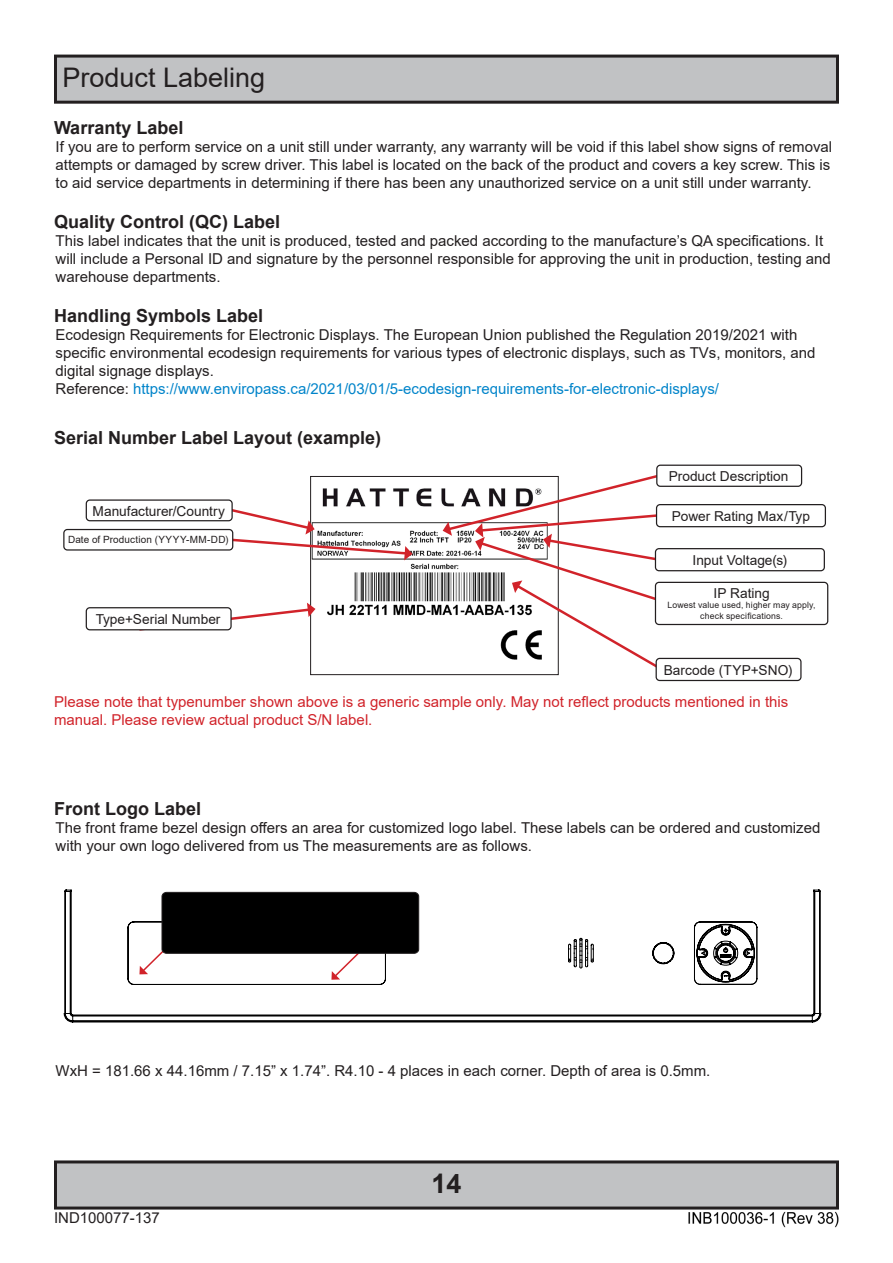
<style>
.page{position:relative;width:893px;height:1263px;background:#fff}
.page>*{position:absolute;margin:0;border:0;box-sizing:border-box;transform-origin:0 0}
.t1{font:27px "Arial";color:#231f20}
.t2{font:700 27px "Arial";color:#231f20}
.THF_Underkapittel_2{font:700 18px "Arial";color:#231f20}
.t3{font:15px/18px "Arial";color:#231f20}
.t4{font:15px/18px "Arial";color:#d1232a}
.t5{font:15px "Arial";color:#0084ca}
.t6{font:13.65px "Arial";color:#231f20}
.t7{font:9.9px "Arial";letter-spacing:.015em;color:#231f20}
.t8{font:8.7px "Arial";letter-spacing:.015em;color:#231f20}
.s1{color:#231f20}
</style>
<div class="page">
<div style="left:56px;top:1162px;width:781px;height:46px;background:#c1c2c4"></div>
<div style="left:54px;top:1160px;width:785px;height:49px;border:3px solid #231f20"></div>
<div style="left:56px;top:56px;width:781px;height:46px;background:#c1c2c4"></div>
<div style="left:54px;top:55px;width:785px;height:49px;border:3px solid #231f20"></div>
<img style="left:644px;top:1209px;width:195px;height:18px">
<img style="left:315px;top:488px;width:128px;height:128px">
<div style="left:310px;top:476px;width:248px;height:199px;border:1px solid #231f20"></div>
<div style="left:86px;top:499px;width:147px;height:22px;border:1px solid #231f20;border-radius:4px"></div>
<div style="left:656px;top:465px;width:146px;height:22px;border:1px solid #231f20;border-radius:4px"></div>
<svg style="left:225px;top:506px;width:187px;height:54px"></svg>
<svg style="left:137px;top:603px;width:178px;height:29px"></svg>
<div style="left:86px;top:608px;width:145px;height:22px;background:#fff;border-radius:4px"></div>
<div style="left:86px;top:607px;width:146px;height:23px;border:1px solid #231f20;border-radius:4px"></div>
<div style="left:656px;top:658px;width:145px;height:23px;border:1px solid #231f20;border-radius:4px"></div>
<svg style="left:63px;top:889px;width:758px;height:134px"></svg>
<div style="left:162px;top:892px;width:257px;height:61px;background:#000;border-radius:4px"></div>
<div style="left:162px;top:892px;width:257px;height:62px;border:1px solid #231f20;border-radius:4px"></div>
<div style="left:655px;top:548px;width:170px;height:23px;border:1px solid #231f20;border-radius:4px"></div>
<div style="left:656px;top:504px;width:170px;height:23px;border:1px solid #231f20;border-radius:4px"></div>
<div style="left:64px;top:529px;width:169px;height:21px;background:#fff;border-radius:4px"></div>
<div style="left:63px;top:529px;width:170px;height:22px;border:1px solid #231f20;border-radius:4px"></div>
<svg style="left:443px;top:472px;width:227px;height:200px"></svg>
<div style="left:655px;top:582px;width:173px;height:42px;background:#fff;border-radius:4px"></div>
<div style="left:655px;top:582px;width:173px;height:43px;border:1px solid #231f20;border-radius:4px"></div>
<h1 class="t1" style="left:62px;top:59px;width:204px">Product Labeling</h1>
<p class="THF_Underkapittel_2" style="left:54px;top:115px;width:131px">Warranty Label</p>
<p class="t3" style="left:56px;top:138px;width:778px">If you are to perform service on a unit still under warranty, any warranty will be void if this label show signs of removal attempts or damaged by screw driver. This label is located on the back of the product and covers a key screw. This is to aid service departments in determining if there has been any unauthorized service on a unit still under warranty.</p>
<p class="THF_Underkapittel_2" style="left:54px;top:209px;width:228px">Quality Control (QC) Label</p>
<p class="t3" style="left:56px;top:232px;width:777px">This label indicates that the unit is produced, tested and packed according to the manufacture’s QA specifications. It will include a Personal ID and signature by the personnel responsible for approving the unit in production, testing and</p>
<p class="t3" style="left:56px;top:268px;width:167px">warehouse departments.</p>
<p class="THF_Underkapittel_2" style="left:54px;top:302px;width:211px">Handling Symbols Label</p>
<p class="t3" style="left:56px;top:325px;width:743px">Ecodesign Requirements for Electronic Displays. The European Union published the Regulation 2019/2021 with</p>
<p class="t3" style="left:56px;top:343px;width:762px">specific environmental ecodesign requirements for various types of electronic displays, such as TVs, monitors, and digital signage displays.</p>
<p class="t5" style="left:56px;top:378px;width:665px"><span class="s1">Reference:</span> https://www.enviropass.ca/2021/03/01/5-ecodesign-requirements-for-electronic-displays/</p>
<p class="THF_Underkapittel_2" style="left:54px;top:425px;width:329px">Serial Number Label Layout (example)</p>
<p class="t6" style="left:93px;top:501px;width:134px">Manufacturer/Country</p>
<p class="t7" style="left:68px;top:533px;width:162px">Date of Production (YYYY-MM-DD)</p>
<p class="t6" style="left:96px;top:610px;width:126px">Type+Serial Number</p>
<p class="t6" style="left:669px;top:467px;width:121px">Product Description</p>
<p class="t6" style="left:672px;top:506px;width:140px">Power Rating Max/Typ</p>
<p class="t6" style="left:693px;top:550px;width:96px">Input Voltage(s)</p>
<p class="t6" style="left:713px;top:584px;width:58px">IP Rating</p>
<p class="t8" style="left:667px;top:599px;width:150px">Lowest value used, higher may apply,</p>
<p class="t8" style="left:700px;top:610px;width:84px">check specifications.</p>
<p class="t6" style="left:664px;top:661px;width:130px">Barcode (TYP+SNO)</p>
<p class="t4" style="left:54px;top:693px;width:736px">Please note that typenumber shown above is a generic sample only. May not reflect products mentioned in this manual. Please review actual product S/N label.</p>
<p class="THF_Underkapittel_2" style="left:54px;top:796px;width:149px">Front Logo Label</p>
<p class="t3" style="left:56px;top:818px;width:766px">The front frame bezel design offers an area for customized logo label. These labels can be ordered and customized with your own logo delivered from us The measurements are as follows.</p>
<p class="t3" style="left:56px;top:1062px;width:656px">WxH = 181.66 x 44.16mm / 7.15” x 1.74”. R4.10 - 4 places in each corner. Depth of area is 0.5mm.</p>
<p class="t3" style="left:54px;top:1209px;width:107px">IND100077-137</p>
<h1 class="t2" style="left:431px;top:1164px;width:32px">14</h1>
</div>
